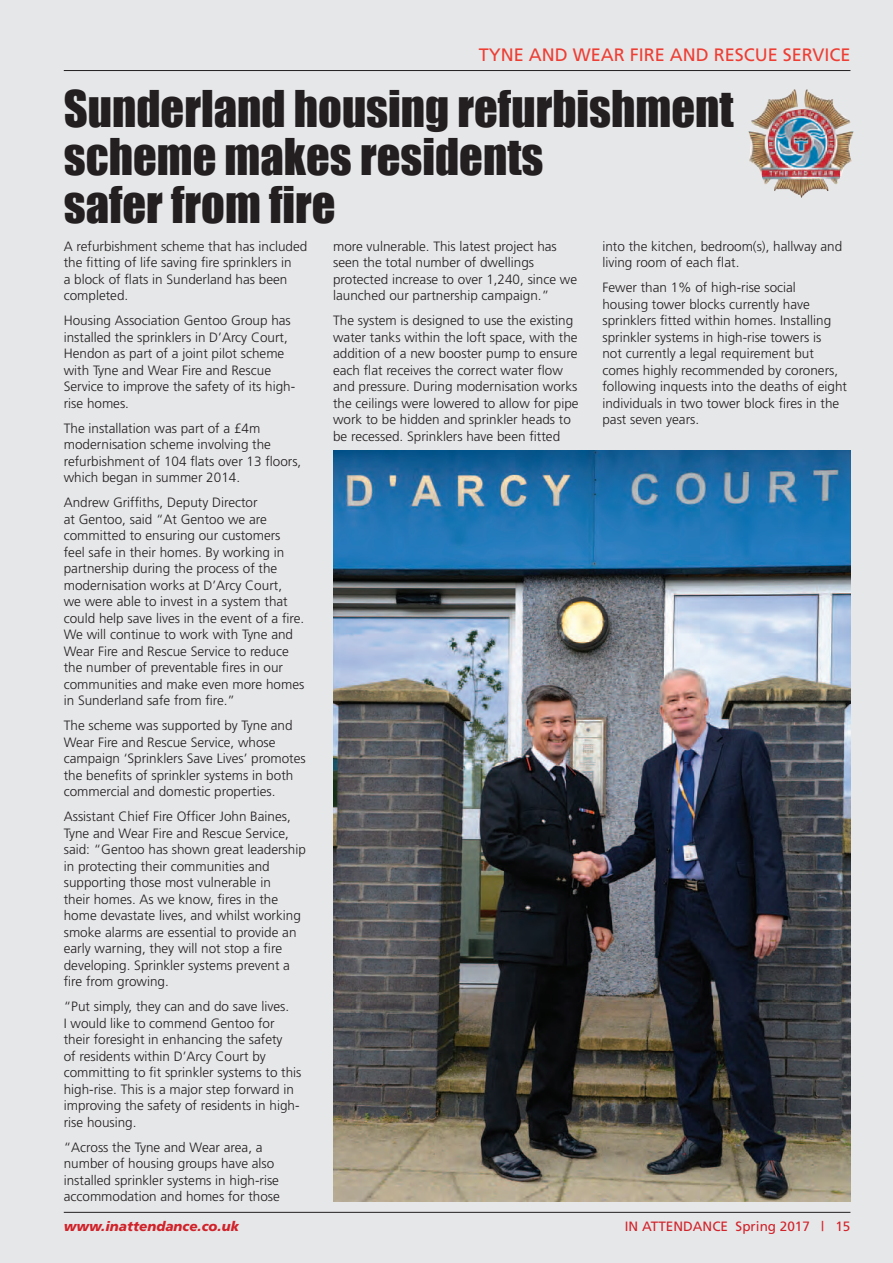
<style>
.page{position:relative;width:893px;height:1263px;background:#e6e7e9}
.page>*{position:absolute;margin:0;border:0;box-sizing:border-box;transform-origin:0 0}
.t1{font:46.5px/48px "Impact";color:#231f20}
.t2{font:18px "Frutiger";color:#ee3e34}
.t3{font:300 13.5px/16.5px "Frutiger";color:#231f20}
.t4{font:13.5px "Frutiger";color:#d1232a}
.t5{font:italic 900 13.5px "Frutiger";color:#d1232a}
</style>
<div class="page">
<hr style="left:64px;top:1212px;width:786px;height:1px;background:#231f20">
<hr style="left:64px;top:70px;width:786px;height:1px;background:#231f20">
<img style="left:748px;top:89px;width:106px;height:109px">
<img style="left:333px;top:451px;width:517px;height:750px">
<p class="t2" style="left:479px;top:44px;width:373px">TYNE AND WEAR FIRE AND RESCUE SERVICE</p>
<p class="t1" style="left:64px;top:85px;width:671px">Sunderland housing refurbishment scheme makes residents</p>
<p class="t1" style="left:64px;top:181px;width:273px">safer from fire</p>
<p class="t3" style="left:64px;top:238px;width:245px">A refurbishment scheme that has included the fitting of life saving fire sprinklers in<br>a block of flats in Sunderland has been completed.</p>
<p class="t3" style="left:64px;top:312px;width:233px">Housing Association Gentoo Group has installed the sprinklers in D’Arcy Court, Hendon as part of a joint pilot scheme with Tyne and Wear Fire and Rescue Service to improve the safety of its high&shy;rise homes.</p>
<p class="t3" style="left:64px;top:420px;width:239px">The installation was part of a £4m modernisation scheme involving the refurbishment of 104 flats over 13 floors, which began in summer 2014.</p>
<p class="t3" style="left:64px;top:494px;width:242px">Andrew Griffiths, Deputy Director<br>at Gentoo, said “At Gentoo we are committed to ensuring our customers feel safe in their homes. By working in partnership during the process of the modernisation works at D’Arcy Court,<br>we were able to invest in a system that could help save lives in the event of a fire.<br>We will continue to work with Tyne and Wear Fire and Rescue Service to reduce the number of preventable fires in our communities and make even more homes in Sunderland safe from fire.”</p>
<p class="t3" style="left:64px;top:717px;width:244px">The scheme was supported by Tyne and Wear Fire and Rescue Service, whose campaign ‘Sprinklers Save Lives’ promotes the benefits of sprinkler systems in both commercial and domestic properties.</p>
<p class="t3" style="left:64px;top:808px;width:244px">Assistant Chief Fire Officer John Baines, Tyne and Wear Fire and Rescue Service, said: “Gentoo has shown great leadership in protecting their communities and supporting those most vulnerable in<br>their homes. As we know, fires in the home devastate lives, and whilst working smoke alarms are essential to provide an early warning, they will not stop a fire developing. Sprinkler systems prevent a fire from growing.</p>
<p class="t3" style="left:64px;top:998px;width:239px">“Put simply, they can and do save lives.<br>I would like to commend Gentoo for their foresight in enhancing the safety<br>of residents within D’Arcy Court by committing to fit sprinkler systems to this high-rise. This is a major step forward in improving the safety of residents in high&shy;rise housing.</p>
<p class="t3" style="left:64px;top:1139px;width:218px">“Across the Tyne and Wear area, a number of housing groups have also installed sprinkler systems in high-rise accommodation and homes for those</p>
<p class="t3" style="left:333px;top:238px;width:246px">more vulnerable. This latest project has seen the total number of dwellings protected increase to over 1,240, since we launched our partnership campaign.”</p>
<p class="t3" style="left:333px;top:312px;width:247px">The system is designed to use the existing water tanks within the loft space, with the addition of a new booster pump to ensure each flat receives the correct water flow and pressure. During modernisation works the ceilings were lowered to allow for pipe work to be hidden and sprinkler heads to be recessed. Sprinklers have been fitted</p>
<p class="t3" style="left:602px;top:238px;width:241px">into the kitchen, bedroom(s), hallway and living room of each flat.</p>
<p class="t3" style="left:602px;top:279px;width:246px">Fewer than 1% of high-rise social<br>housing tower blocks currently have sprinklers fitted within homes. Installing sprinkler systems in high-rise towers is<br>not currently a legal requirement but comes highly recommended by coroners, following inquests into the deaths of eight individuals in two tower block fires in the past seven years.</p>
<p class="t5" style="left:64px;top:1218px;width:177px">www.inattendance.co.uk</p>
<p class="t4" style="left:625px;top:1218px;width:227px">IN ATTENDANCE Spring 2017 | 15</p>
</div>
